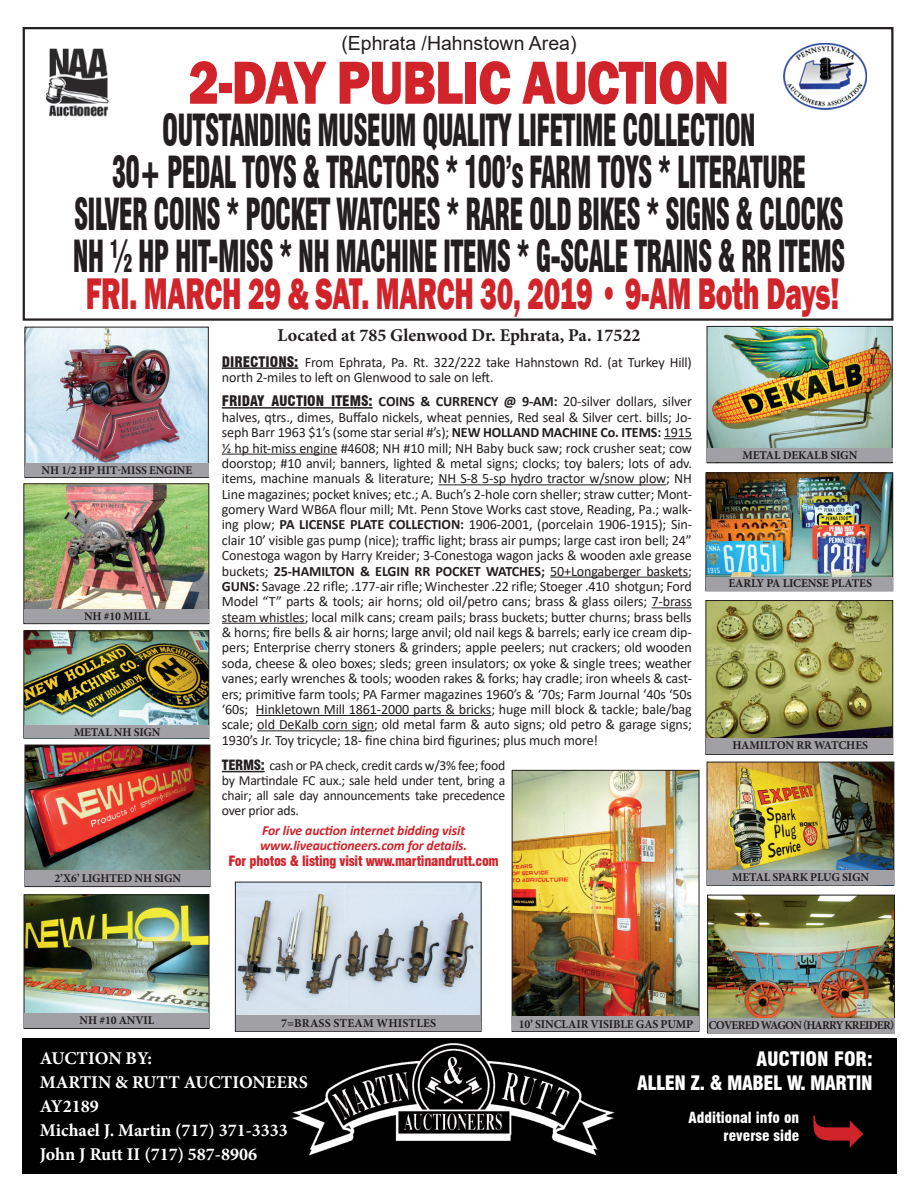
<style>
.page{position:relative;width:918px;height:1188px;background:#fff}
.page>*{position:absolute;margin:0;border:0;box-sizing:border-box;transform-origin:0 0}
.t1{font:800 63px "Franklin Gothic";letter-spacing:-.02em;color:#d1232a;scale:.83 1}
.t2{font:800 45.6px "Franklin Gothic";letter-spacing:-.01em;color:#d1232a;scale:.63 1}
.t3{font:900 condensed 43.2px/42px "Swiss 721 BT";letter-spacing:-.03em;color:#231f20;text-align:center;scale:.63 1}
.t4{font:900 condensed 19.5px/24px "Swiss 721 BT";letter-spacing:-.02em;color:#fff;text-align:right}
.t5{font:19.5px "Arial";color:#231f20}
.t6{font:700 18px/24px "Minion Pro";color:#fff}
.t7{font:700 18px "Minion Pro";color:#231f20}
.t8{font:900 condensed 15px/18px "Swiss 721 BT";color:#fff;text-align:right}
.t9{font:14.25px/15.5px "Calibri";letter-spacing:-.01em;color:#231f20}
.t10{font:13.8px/15px "Calibri";letter-spacing:-.02em;color:#231f20;text-align:justify}
.t11{font:italic 700 13.8px/15px "Calibri";letter-spacing:-.01em;color:#d1232a}
.t12{font:900 condensed 13.8px "Swiss 721 BT";letter-spacing:-.02em;color:#d1232a}
.t13{font:700 12px "Minion Pro";letter-spacing:.005em;color:#231f20}
.t14{font:700 11.85px "Minion Pro";letter-spacing:-.01em;color:#231f20}
.s1{font-family:"Swiss 721 BT";font-weight:900;font-stretch:condensed}
.s2{font-weight:700}
</style>
<div class="page">
<hr style="left:222px;top:367px;width:76px;height:2px;background:#231f20">
<hr style="left:222px;top:407px;width:151px;height:2px;background:#231f20">
<svg style="left:664px;top:438px;width:28px;height:1px"></svg>
<hr style="left:222px;top:454px;width:115px;height:1px;background:#231f20">
<hr style="left:438px;top:484px;width:228px;height:1px;background:#231f20">
<hr style="left:550px;top:577px;width:138px;height:1px;background:#231f20">
<hr style="left:652px;top:607px;width:40px;height:1px;background:#231f20">
<hr style="left:222px;top:623px;width:83px;height:1px;background:#231f20">
<hr style="left:256px;top:715px;width:235px;height:1px;background:#231f20">
<hr style="left:257px;top:730px;width:117px;height:1px;background:#231f20">
<hr style="left:222px;top:771px;width:43px;height:1px;background:#231f20">
<img style="left:23px;top:1038px;width:873px;height:135px">
<img style="left:784px;top:43px;width:82px;height:67px">
<img style="left:46px;top:48px;width:63px;height:69px">
<div style="left:23px;top:27px;width:871px;height:294px;border:2px solid #231f20"></div>
<img style="left:237px;top:884px;width:242px;height:131px">
<div style="left:235px;top:882px;width:246px;height:150px;border:1px solid #231f20"></div>
<div style="left:236px;top:1015px;width:245px;height:16px;background:#a1a1a5"></div>
<img style="left:709px;top:328px;width:181px;height:121px">
<div style="left:707px;top:326px;width:185px;height:137px;border:1px solid #231f20"></div>
<img style="left:708px;top:602px;width:183px;height:136px">
<div style="left:706px;top:600px;width:187px;height:155px;border:1px solid #231f20"></div>
<div style="left:706px;top:738px;width:186px;height:16px;background:#a1a1a5"></div>
<img style="left:709px;top:764px;width:183px;height:106px">
<div style="left:707px;top:762px;width:187px;height:123px;border:1px solid #231f20"></div>
<div style="left:707px;top:870px;width:187px;height:15px;background:#a1a1a5"></div>
<img style="left:708px;top:475px;width:183px;height:102px">
<div style="left:706px;top:473px;width:187px;height:118px;border:1px solid #231f20"></div>
<div style="left:706px;top:577px;width:186px;height:13px;background:#a1a1a5"></div>
<div style="left:708px;top:449px;width:185px;height:13px;background:#a1a1a5"></div>
<img style="left:709px;top:897px;width:184px;height:121px">
<div style="left:707px;top:895px;width:188px;height:138px;border:1px solid #231f20"></div>
<div style="left:708px;top:1018px;width:186px;height:15px;background:#a1a1a5"></div>
<img style="left:514px;top:772px;width:183px;height:244px">
<div style="left:512px;top:770px;width:187px;height:262px;border:1px solid #231f20"></div>
<div style="left:512px;top:1016px;width:187px;height:15px;background:#a1a1a5"></div>
<img style="left:27px;top:329px;width:180px;height:135px">
<div style="left:25px;top:327px;width:184px;height:151px;border:1px solid #231f20"></div>
<img style="left:26px;top:633px;width:181px;height:93px">
<div style="left:24px;top:631px;width:185px;height:107px;border:1px solid #231f20"></div>
<div style="left:24px;top:726px;width:184px;height:12px;background:#a1a1a5"></div>
<img style="left:27px;top:747px;width:181px;height:123px">
<div style="left:25px;top:745px;width:185px;height:142px;border:1px solid #231f20"></div>
<div style="left:25px;top:870px;width:185px;height:16px;background:#a1a1a5"></div>
<img style="left:26px;top:486px;width:181px;height:124px">
<div style="left:24px;top:484px;width:185px;height:140px;border:1px solid #231f20"></div>
<div style="left:24px;top:610px;width:184px;height:13px;background:#a1a1a5"></div>
<div style="left:26px;top:464px;width:183px;height:13px;background:#a1a1a5"></div>
<img style="left:26px;top:897px;width:181px;height:116px">
<div style="left:24px;top:895px;width:185px;height:134px;border:1px solid #231f20"></div>
<div style="left:24px;top:1013px;width:185px;height:15px;background:#a1a1a5"></div>
<div style="left:813px;top:1115px;width:50px;height:33px;background:#000"></div>
<h3 class="t5" style="left:341px;top:29px;width:237px">(Ephrata /Hahnstown Area)</h3>
<h1 class="t1" style="left:189px;top:42px;width:653px">2-DAY PUBLIC AUCTION</h1>
<h3 class="t3" style="left:73px;top:109px;width:1228px">OUTSTANDING MUSEUM QUALITY LIFETIME COLLECTION<br>30+ PEDAL TOYS &amp; TRACTORS * 100’s FARM TOYS * LITERATURE SILVER COINS * POCKET WATCHES * RARE OLD BIKES * SIGNS &amp; CLOCKS NH ½ HP HIT-MISS * NH MACHINE ITEMS * G-SCALE TRAINS &amp; RR ITEMS</h3>
<h2 class="t2" style="left:86px;top:264px;width:1197px">FRI. MARCH 29 &amp; SAT. MARCH 30, 2019 • 9-AM Both Days!</h2>
<p class="t14" style="left:42px;top:462px;width:87px">NH 1/2 HP HIT-MISS</p>
<p class="t14" style="left:149px;top:462px;width:9px">ENGINE</p>
<p class="t14" style="left:84px;top:608px;width:47px">NH #10 MILL</p>
<p class="t14" style="left:74px;top:724px;width:9px">METAL</p>
<p class="t14" style="left:114px;top:724px;width:28px">NH SIGN</p>
<p class="t14" style="left:55px;top:870px;width:36px">2’X6’ LIGHTED</p>
<p class="t14" style="left:135px;top:870px;width:28px">NH SIGN</p>
<p class="t7" style="left:277px;top:323px;width:365px">LOCATED AT 785 GLENWOOD DR. EPHRATA, PA. 17522</p>
<p class="t9" style="left:222px;top:354px;width:472px"><span class="s1">DIRECTIONS:</span> From Ephrata, Pa. Rt. 322/222 take Hahnstown Rd. (at Turkey Hill) north 2-miles to left on Glenwood to sale on left.</p>
<p class="t9" style="left:222px;top:394px;width:472px;text-align:justify"><span class="s1">FRIDAY AUCTION ITEMS:</span> <span class="s2">COINS &amp; CURRENCY @ 9-AM:</span> 20-silver dollars, silver halves, qtrs., dimes, Buffalo nickels, wheat pennies, Red seal &amp; Silver cert. bills; Jo&shy;seph Barr 1963 $1’s (some star serial #’s); <span class="s2">NEW HOLLAND MACHINE Co. ITEMS:</span> 1915 ½ hp hit-miss engine #4608; NH #10 mill; NH Baby buck saw; rock crusher seat; cow doorstop; #10 anvil; banners, lighted &amp; metal signs; clocks; toy balers; lots of adv. items, machine manuals &amp; literature; NH S-8 5-sp hydro tractor w/snow plow; NH Line magazines; pocket knives; etc.; A. Buch’s 2-hole corn sheller; straw cutter; Mont&shy;gomery Ward WB6A flour mill; Mt. Penn Stove Works cast stove, Reading, Pa.; walk&shy;ing plow; <span class="s2">PA LICENSE PLATE COLLECTION:</span> 1906-2001, (porcelain 1906-1915); Sin&shy;clair 10’ visible gas pump (nice); traffic light; brass air pumps; large cast iron bell; 24” Conestoga wagon by Harry Kreider; 3-Conestoga wagon jacks &amp; wooden axle grease buckets; <span class="s2">25-HAMILTON &amp; ELGIN RR POCKET WATCHES;</span> 50+Longaberger baskets; <span class="s2">GUNS:</span> Savage .22 rifle; .177-air rifle; Winchester .22 rifle; Stoeger .410 shotgun; Ford Model “T” parts &amp; tools; air horns; old oil/petro cans; brass &amp; glass oilers; 7-brass steam whistles; local milk cans; cream pails; brass buckets; butter churns; brass bells &amp; horns; fire bells &amp; air horns; large anvil; old nail kegs &amp; barrels; early ice cream dip&shy;pers; Enterprise cherry stoners &amp; grinders; apple peelers; nut crackers; old wooden soda, cheese &amp; oleo boxes; sleds; green insulators; ox yoke &amp; single trees; weather vanes; early wrenches &amp; tools; wooden rakes &amp; forks; hay cradle; iron wheels &amp; cast&shy;ers; primitive farm tools; PA Farmer magazines 1960’s &amp; ‘70s; Farm Journal ‘40s ‘50s ‘60s; Hinkletown Mill 1861-2000 parts &amp; bricks; huge mill block &amp; tackle; bale/bag scale; old DeKalb corn sign; old metal farm &amp; auto signs; old petro &amp; garage signs; 1930’s Jr. Toy tricycle; 18- fine china bird figurines; plus much more!</p>
<p class="t10" style="left:222px;top:758px;width:285px"><span class="s1">TERMS:</span> cash or PA check, credit cards w/3% fee; food by Martindale FC aux.; sale held under tent, bring a chair; all sale day announcements take precedence over prior ads.</p>
<p class="t11" style="left:260px;top:822px;width:209px">For live auction internet bidding visit www.liveauctioneers.com for details.</p>
<p class="t12" style="left:228px;top:853px;width:272px">For photos &amp; listing visit www.martinandrutt.com</p>
<p class="t13" style="left:742px;top:447px;width:9px">METAL</p>
<p class="t13" style="left:783px;top:447px;width:17px">DEKALB</p>
<p class="t13" style="left:830px;top:447px;width:8px">SIGN</p>
<p class="t13" style="left:729px;top:575px;width:9px">EARLY</p>
<p class="t13" style="left:767px;top:575px;width:24px">PA LICENSE</p>
<p class="t13" style="left:831px;top:575px;width:8px">PLATES</p>
<p class="t13" style="left:733px;top:737px;width:18px">HAMILTON</p>
<p class="t13" style="left:796px;top:737px;width:27px">RR WATCHES</p>
<p class="t13" style="left:732px;top:869px;width:9px">METAL</p>
<p class="t13" style="left:773px;top:869px;width:8px">SPAR</p>
<p class="t13" style="left:800px;top:869px;width:19px">K PLUG</p>
<p class="t13" style="left:842px;top:869px;width:8px">SIGN</p>
<p class="t14" style="left:80px;top:1012px;width:71px">NH #10 ANVIL</p>
<p class="t13" style="left:281px;top:1014px;width:157px">7=BRASS STEAM WHISTLES</p>
<p class="t13" style="left:519px;top:1015px;width:30px">10’ SINCLAIR</p>
<p class="t13" style="left:591px;top:1015px;width:15px">VISIBLE</p>
<p class="t13" style="left:636px;top:1015px;width:9px">GAS</p>
<p class="t13" style="left:661px;top:1015px;width:9px">PUMP</p>
<p class="t13" style="left:709px;top:1017px;width:32px">COVERED</p>
<p class="t13" style="left:761px;top:1017px;width:10px">WAGON</p>
<p class="t13" style="left:803px;top:1017px;width:20px">(HARRY</p>
<p class="t13" style="left:844px;top:1017px;width:8px">KREIDER</p>
<p class="t13" style="left:890px;top:1017px;width:6px">)</p>
<p class="t6" style="left:40px;top:1046px;width:270px">AUCTION BY:<br>MARTIN &amp; RUTT AUCTIONEERS<br>AY2189<br>MICHAEL J. MARTIN (717) 371-3333<br>JOHN J RUTT II (717) 587-8906</p>
<h3 class="t4" style="left:637px;top:1047px;width:237px">AUCTION FOR:<br>ALLEN Z. &amp; MABEL W. MARTIN</h3>
<p class="t8" style="left:688px;top:1109px;width:112px">Additional info on reverse side</p>
</div>
